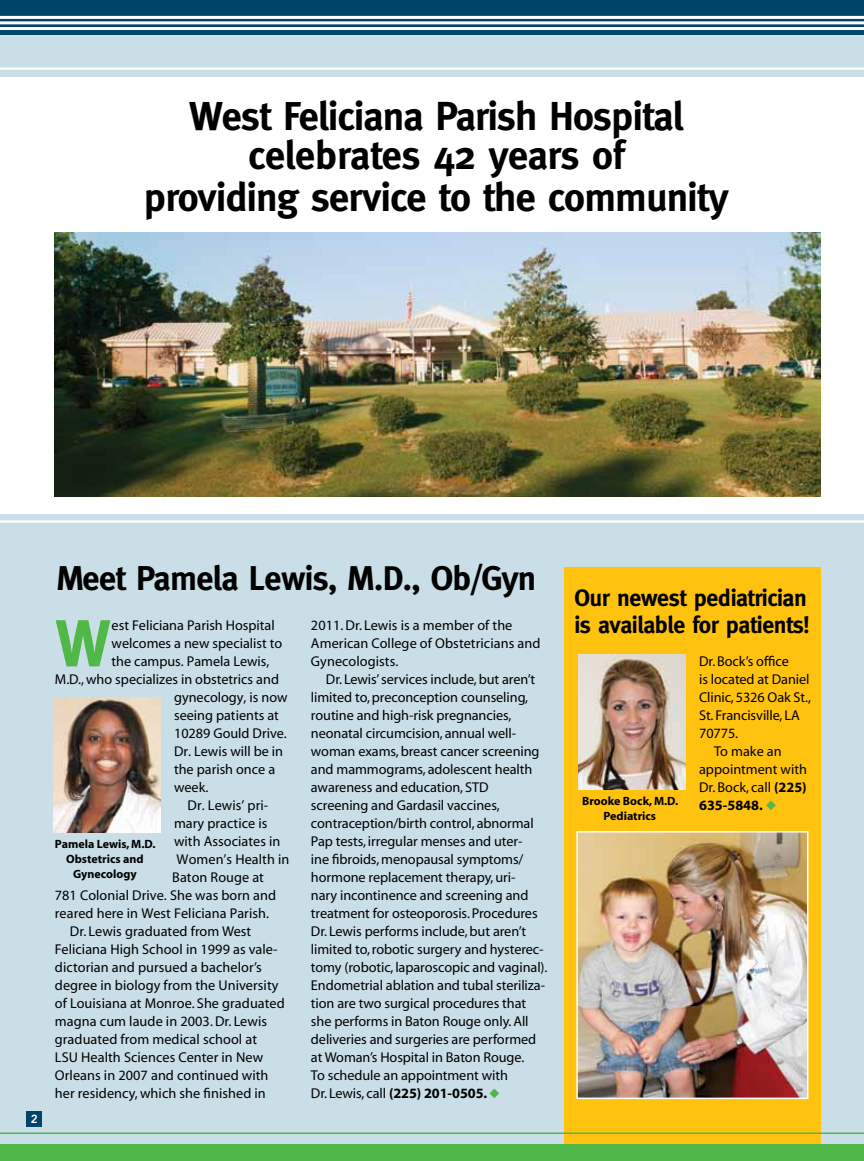
<style>
.page{position:relative;width:864px;height:1161px;background:#fff}
.page>*{position:absolute;margin:0;border:0;box-sizing:border-box;transform-origin:0 0}
.t1{font:700 65.85px "Meta";color:#50b848}
.t2{font:700 40.35px/40.5px "Meta";letter-spacing:-.02em;color:#000;text-align:center}
.t3{font:700 34.35px "Meta";letter-spacing:-.02em;color:#000}
.t4{font:700 23.85px/26.8px "Meta";letter-spacing:-.02em;color:#000}
.t5{font:14.25px/18px "Myriad";letter-spacing:-.005em;color:#000}
.t6{font:700 14.25px "Myriad";color:#000}
.t7{font:700 12px/15px "Myriad";color:#000;text-align:center}
.t8{font:800 11.7px "Avenir LT Std";color:#fff}
.s1{font-weight:700}
.s2{color:#50b848}
</style>
<div class="page">
<div style="left:0;top:33px;width:864px;height:1128px;background:#c9dee6"></div>
<div style="left:564px;top:567px;width:257px;height:594px;background:#ffc20e"></div>
<img style="left:579px;top:655px;width:107px;height:135px">
<img style="left:578px;top:833px;width:228px;height:264px">
<div style="left:576px;top:831px;width:232px;height:268px;border:1px solid #fff"></div>
<div style="left:0;top:0;width:864px;height:35px;background:#00446a"></div>
<hr style="left:0;top:16px;width:864px;height:3px;background:#fff">
<hr style="left:0;top:21px;width:864px;height:3px;background:#fff">
<hr style="left:0;top:27px;width:864px;height:3px;background:#fff">
<div style="left:26px;top:1112px;width:16px;height:15px;background:#00446a"></div>
<div style="left:0;top:1144px;width:864px;height:17px;background:#50b848"></div>
<hr style="left:0;top:1132px;width:864px;height:2px;background:#50b848">
<div style="left:0;top:77px;width:864px;height:436px;background:#fff"></div>
<hr style="left:0;top:68px;width:864px;height:2px;background:#fff">
<hr style="left:0;top:520px;width:864px;height:3px;background:#fff">
<img style="left:54px;top:698px;width:107px;height:135px">
<img style="left:54px;top:233px;width:767px;height:263px">
<h2 class="t2" style="left:144px;top:96px;width:586px">West Feliciana Parish Hospital celebrates 42 years of<br>providing service to the community</h2>
<p class="t8" style="left:31px;top:1113px;width:8px">2</p>
<h3 class="t3" style="left:56px;top:558px;width:481px">Meet Pamela Lewis, M.D., Ob/Gyn</h3>
<h1 class="t1" style="left:55px;top:605px;width:58px">W</h1>
<p class="t5" style="left:112px;top:617px;width:165px">est Feliciana Parish Hospital</p>
<p class="t5" style="left:112px;top:635px;width:172px">welcomes a new specialist to</p>
<p class="t5" style="left:112px;top:653px;width:159px">the campus. Pamela Lewis,</p>
<p class="t5" style="left:55px;top:671px;width:226px">M.D., who specializes in obstetrics and</p>
<p class="t5" style="left:174px;top:689px;width:115px">gynecology, is now</p>
<p class="t5" style="left:174px;top:707px;width:106px">seeing patients at</p>
<p class="t5" style="left:174px;top:725px;width:114px">10289 Gould Drive.</p>
<p class="t5" style="left:174px;top:743px;width:111px">Dr. Lewis will be in</p>
<p class="t5" style="left:174px;top:761px;width:103px">the parish once a</p>
<p class="t5" style="left:174px;top:779px;width:36px">week.</p>
<p class="t5" style="left:188px;top:797px;width:82px">Dr. Lewis’ pri-</p>
<p class="t5" style="left:174px;top:815px;width:95px">mary practice is</p>
<p class="t5" style="left:174px;top:833px;width:108px">with Associates in</p>
<p class="t5" style="left:177px;top:851px;width:114px">Women’s Health in</p>
<p class="t5" style="left:172px;top:869px;width:93px">Baton Rouge at</p>
<p class="t5" style="left:55px;top:887px;width:223px">781 Colonial Drive. She was born and</p>
<p class="t5" style="left:55px;top:905px;width:216px">reared here in West Feliciana Parish.</p>
<p class="t5" style="left:70px;top:923px;width:183px">Dr. Lewis graduated from West</p>
<p class="t5" style="left:55px;top:941px;width:224px">Feliciana High School in 1999 as vale-</p>
<p class="t5" style="left:55px;top:959px;width:208px">dictorian and pursued a bachelor’s</p>
<p class="t5" style="left:55px;top:977px;width:225px">degree in biology from the University</p>
<p class="t5" style="left:55px;top:995px;width:231px">of Louisiana at Monroe. She graduated</p>
<p class="t5" style="left:55px;top:1013px;width:214px">magna cum laude in 2003. Dr. Lewis</p>
<p class="t5" style="left:55px;top:1031px;width:204px">graduated from medical school at</p>
<p class="t5" style="left:55px;top:1049px;width:210px">LSU Health Sciences Center in New</p>
<p class="t5" style="left:55px;top:1067px;width:215px">Orleans in 2007 and continued with</p>
<p class="t5" style="left:55px;top:1085px;width:212px">her residency, which she finished in</p>
<p class="t7" style="left:55px;top:837px;width:102px">Pamela Lewis, M.D.<br>Obstetrics and<br>Gynecology</p>
<p class="t5" style="left:311px;top:617px;width:231px">2011. Dr. Lewis is a member of the<br>American College of Obstetricians and<br>Gynecologists.</p>
<p class="t5" style="left:311px;top:671px;width:238px;text-indent:15px">Dr. Lewis’ services include, but aren’t limited to, preconception counseling, routine and high-risk pregnancies, neonatal circumcision, annual well&shy;woman exams, breast cancer screening and mammograms, adolescent health awareness and education, STD screening and Gardasil vaccines, contraception/birth control, abnormal Pap tests, irregular menses and uter-<br>ine fibroids, menopausal symptoms/ hormone replacement therapy, uri-<br>nary incontinence and screening and treatment for osteoporosis. Procedures Dr. Lewis performs include, but aren’t limited to, robotic surgery and hysterec&shy;tomy (robotic, laparoscopic and vaginal).<br>Endometrial ablation and tubal steriliza&shy;tion are two surgical procedures that she performs in Baton Rouge only. All deliveries and surgeries are performed at Woman’s Hospital in Baton Rouge.<br>To schedule an appointment with<br>Dr. Lewis, call <span class="s1">(225) 201-0505.</span> <span class="s2">◆</span></p>
<h3 class="t4" style="left:574px;top:584px;width:236px">Our newest pediatrician is available for patients!</h3>
<p class="t7" style="left:582px;top:794px;width:97px">Brooke Bock, M.D.<br>Pediatrics</p>
<p class="t5" style="left:699px;top:653px;width:91px">Dr. Bock’s office</p>
<p class="t5" style="left:699px;top:671px;width:112px">is located at Daniel</p>
<p class="t5" style="left:699px;top:689px;width:113px">Clinic, 5326 Oak St.,</p>
<p class="t5" style="left:699px;top:707px;width:102px">St. Francisville, LA</p>
<p class="t5" style="left:699px;top:725px;width:41px">70775.</p>
<p class="t5" style="left:714px;top:743px;width:69px">To make an</p>
<p class="t5" style="left:699px;top:761px;width:109px">appointment with</p>
<p class="t5" style="left:699px;top:779px;width:109px">Dr. Bock, call <span class="s1">(225)</span></p>
<p class="t6" style="left:699px;top:798px;width:79px">635-5848. <span class="s2">◆</span></p>
</div>
